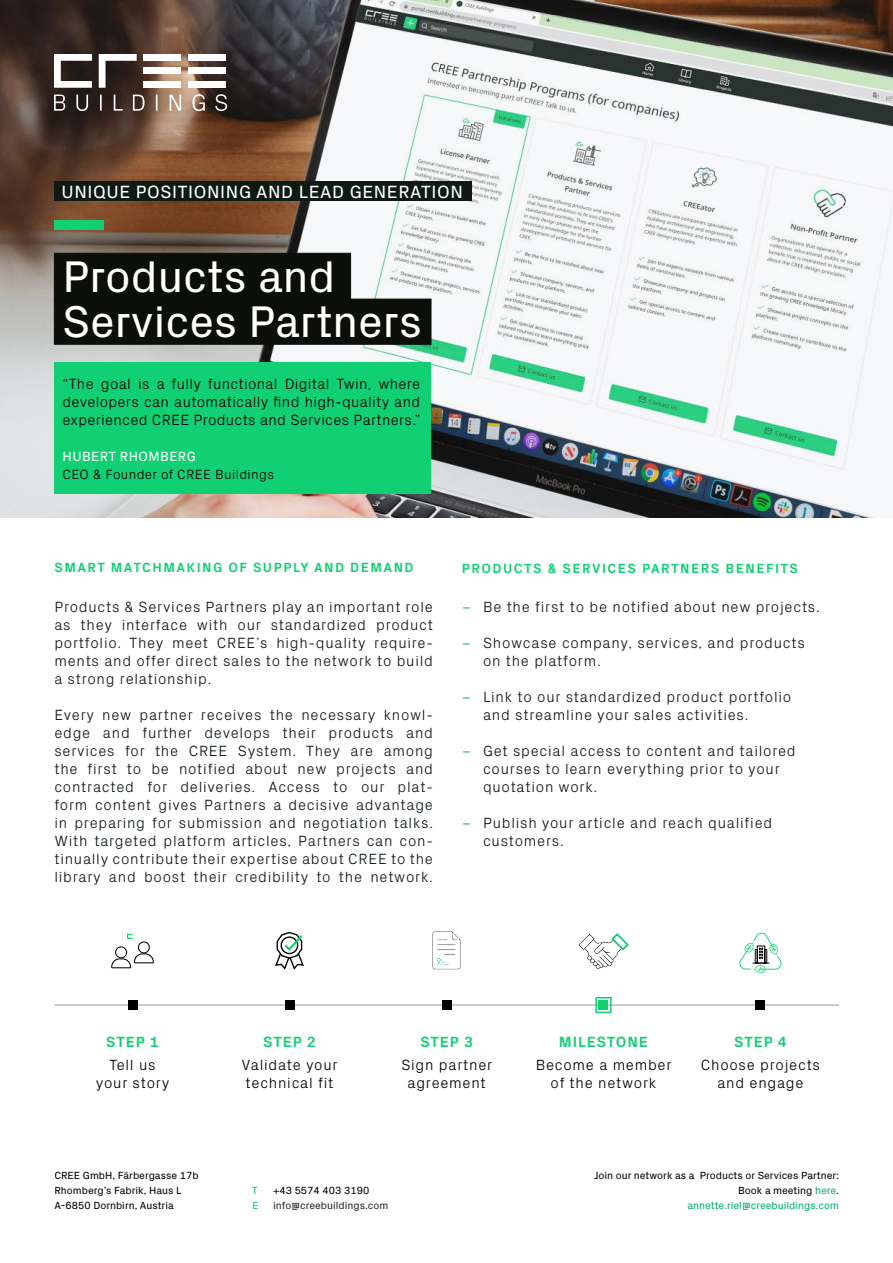
<style>
.page{position:relative;width:893px;height:1263px;background:#fff}
.page>*{position:absolute;margin:0;border:0;box-sizing:border-box;transform-origin:0 0}
.t1{font:45px/45px "Px Grotesk";color:#fff}
.t2{font:18px "Px Grotesk";letter-spacing:.035em;color:#fff}
.t3{font:300 15px/18px "Px Grotesk";letter-spacing:.05em;color:#101a15}
.t4{font:300 15px/18px "Px Grotesk";letter-spacing:.05em;color:#000;text-align:center}
.t5{font:700 15px "Px Grotesk";letter-spacing:.06em;color:#11cf73}
.t6{font:700 13.5px "Px Grotesk";letter-spacing:.11em;color:#11cf73}
.t7{font:300 13.5px "Px Grotesk";letter-spacing:.025em;color:#000}
.t8{font:13.5px "Px Grotesk";letter-spacing:.035em;color:#fff}
.t9{font:10.5px/15px "Px Grotesk";color:#000}
.t10{font:10.5px "Px Grotesk";color:#212721}
.t11{font:10.5px "Px Grotesk";color:#11cf73}
.s1{color:#00ac69}
</style>
<div class="page">
<img style="left:0;top:0;width:893px;height:518px">
<div style="left:188px;top:81px;width:38px;height:7px;background:#fff"></div>
<div style="left:143px;top:81px;width:38px;height:7px;background:#fff"></div>
<svg style="left:54px;top:95px;width:11px;height:16px"></svg>
<svg style="left:76px;top:95px;width:12px;height:16px"></svg>
<svg style="left:100px;top:95px;width:2px;height:16px"></svg>
<svg style="left:114px;top:95px;width:9px;height:16px"></svg>
<svg style="left:133px;top:94px;width:12px;height:17px"></svg>
<svg style="left:156px;top:95px;width:2px;height:16px"></svg>
<svg style="left:170px;top:95px;width:11px;height:16px"></svg>
<svg style="left:192px;top:94px;width:13px;height:17px"></svg>
<svg style="left:215px;top:94px;width:12px;height:17px"></svg>
<div style="left:188px;top:54px;width:38px;height:7px;background:#fff"></div>
<div style="left:188px;top:68px;width:38px;height:6px;background:#fff"></div>
<div style="left:143px;top:54px;width:38px;height:7px;background:#fff"></div>
<div style="left:143px;top:68px;width:38px;height:6px;background:#fff"></div>
<svg style="left:54px;top:54px;width:38px;height:34px"></svg>
<svg style="left:99px;top:54px;width:38px;height:34px"></svg>
<div style="left:54px;top:253px;width:297px;height:46px;background:#0b0e09"></div>
<div style="left:54px;top:181px;width:418px;height:20px;background:#101a15"></div>
<div style="left:54px;top:299px;width:377px;height:45px;background:#0b0e09"></div>
<div style="left:54px;top:362px;width:377px;height:132px;background:#11cf73"></div>
<div style="left:54px;top:220px;width:49px;height:9px;background:#11cf73"></div>
<hr style="left:54px;top:1004px;width:785px;height:2px;background:#bababa">
<div style="left:599px;top:1000px;width:9px;height:10px;background:#11cf73"></div>
<div style="left:442px;top:1000px;width:9px;height:10px;background:#000"></div>
<div style="left:285px;top:1000px;width:9px;height:10px;background:#000"></div>
<div style="left:128px;top:1000px;width:9px;height:10px;background:#000"></div>
<div style="left:756px;top:1000px;width:9px;height:9px;background:#000"></div>
<svg style="left:739px;top:933px;width:42px;height:40px"></svg>
<svg style="left:275px;top:932px;width:29px;height:38px"></svg>
<svg style="left:578px;top:934px;width:51px;height:35px"></svg>
<div style="left:612px;top:933px;width:16px;height:17px;border:2px solid #11cf73;border-radius:5px"></div>
<div style="left:595px;top:997px;width:16px;height:16px;border:2px solid #11cf73"></div>
<div style="left:115px;top:946px;width:12px;height:12px;border:1px solid #000;border-radius:50%"></div>
<div style="left:138px;top:941px;width:12px;height:12px;border:1px solid #000;border-radius:50%"></div>
<svg style="left:111px;top:953px;width:43px;height:16px"></svg>
<svg style="left:122px;top:931px;width:14px;height:14px"></svg>
<svg style="left:432px;top:931px;width:29px;height:39px"></svg>
<p class="t2" style="left:61px;top:178px;width:403px">UNIQUE POSITIONING AND LEAD GENERATION</p>
<h1 class="t1" style="left:63px;top:251px;width:361px">Products and<br>Services Partners</h1>
<p class="t4" style="left:63px;top:374px;width:359px;text-align:justify">“The goal is a fully functional Digital Twin, where developers can automatically find high-quality and experienced CREE Products and Services Partners.”</p>
<p class="t8" style="left:63px;top:447px;width:135px">HUBERT RHOMBERG</p>
<p class="t7" style="left:63px;top:465px;width:213px">CEO &amp; Founder of CREE Buildings</p>
<p class="t6" style="left:54px;top:557px;width:361px">SMART MATCHMAKING OF SUPPLY AND DEMAND</p>
<p class="t3" style="left:54px;top:597px;width:380px;text-align:justify">Products &amp; Services Partners play an important role as they interface with our standardized product portfolio. They meet CREE’s high-quality require&shy;ments and offer direct sales to the network to build a strong relationship.</p>
<p class="t3" style="left:54px;top:705px;width:380px;text-align:justify">Every new partner receives the necessary knowl&shy;edge and further develops their products and services for the CREE System. They are among the first to be notified about new projects and contracted for deliveries. Access to our plat&shy;form content gives Partners a decisive advantage in preparing for submission and negotiation talks.<br>With targeted platform articles, Partners can con&shy;tinually contribute their expertise about CREE to the library and boost their credibility to the network.</p>
<p class="t6" style="left:462px;top:559px;width:338px">PRODUCTS &amp; SERVICES PARTNERS BENEFITS</p>
<p class="t3" style="left:462px;top:597px;width:360px"><span class="s1">–</span> Be the first to be notified about new projects.</p>
<p class="t3" style="left:483px;top:633px;width:323px;text-indent:-21px"><span class="s1">–</span> Showcase company, services, and products on the platform.</p>
<p class="t3" style="left:483px;top:687px;width:310px;text-indent:-21px"><span class="s1">–</span> Link to our standardized product portfolio and streamline your sales activities.</p>
<p class="t3" style="left:483px;top:741px;width:314px;text-indent:-21px"><span class="s1">–</span> Get special access to content and tailored courses to learn everything prior to your quotation work.</p>
<p class="t3" style="left:483px;top:813px;width:291px;text-indent:-21px"><span class="s1">–</span> Publish your article and reach qualified customers.</p>
<p class="t5" style="left:106px;top:1031px;width:54px">STEP 1</p>
<p class="t4" style="left:96px;top:1054px;width:75px">Tell us your story</p>
<p class="t5" style="left:263px;top:1031px;width:54px">STEP 2</p>
<p class="t4" style="left:242px;top:1054px;width:98px;text-align:left">Validate your technical fit</p>
<p class="t5" style="left:420px;top:1031px;width:54px">STEP 3</p>
<p class="t4" style="left:401px;top:1054px;width:92px">Sign partner agreement</p>
<p class="t5" style="left:559px;top:1031px;width:91px">MILESTONE</p>
<p class="t4" style="left:536px;top:1054px;width:137px">Become a member of the network</p>
<p class="t5" style="left:734px;top:1031px;width:54px">STEP 4</p>
<p class="t4" style="left:701px;top:1054px;width:121px">Choose projects and engage</p>
<p class="t9" style="left:54px;top:1167px;width:146px">CREE GmbH, Färbergasse 17b<br>Rhomberg’s Fabrik, Haus L<br>A-6850 Dornbirn, Austria</p>
<p class="t9" style="left:594px;top:1167px;width:246px;text-align:right">Join our network as a Products or Services Partner:<br>Book a meeting <span class="s1">here</span>. <span class="s1">annette.riel@creebuildings.com</span></p>
<p class="t11" style="left:252px;top:1183px;width:7px">T</p>
<p class="t9" style="left:273px;top:1182px;width:98px">+43 5574 403 3190</p>
<p class="t11" style="left:252px;top:1198px;width:8px">E</p>
<p class="t10" style="left:273px;top:1198px;width:117px">info@creebuildings.com</p>
</div>
